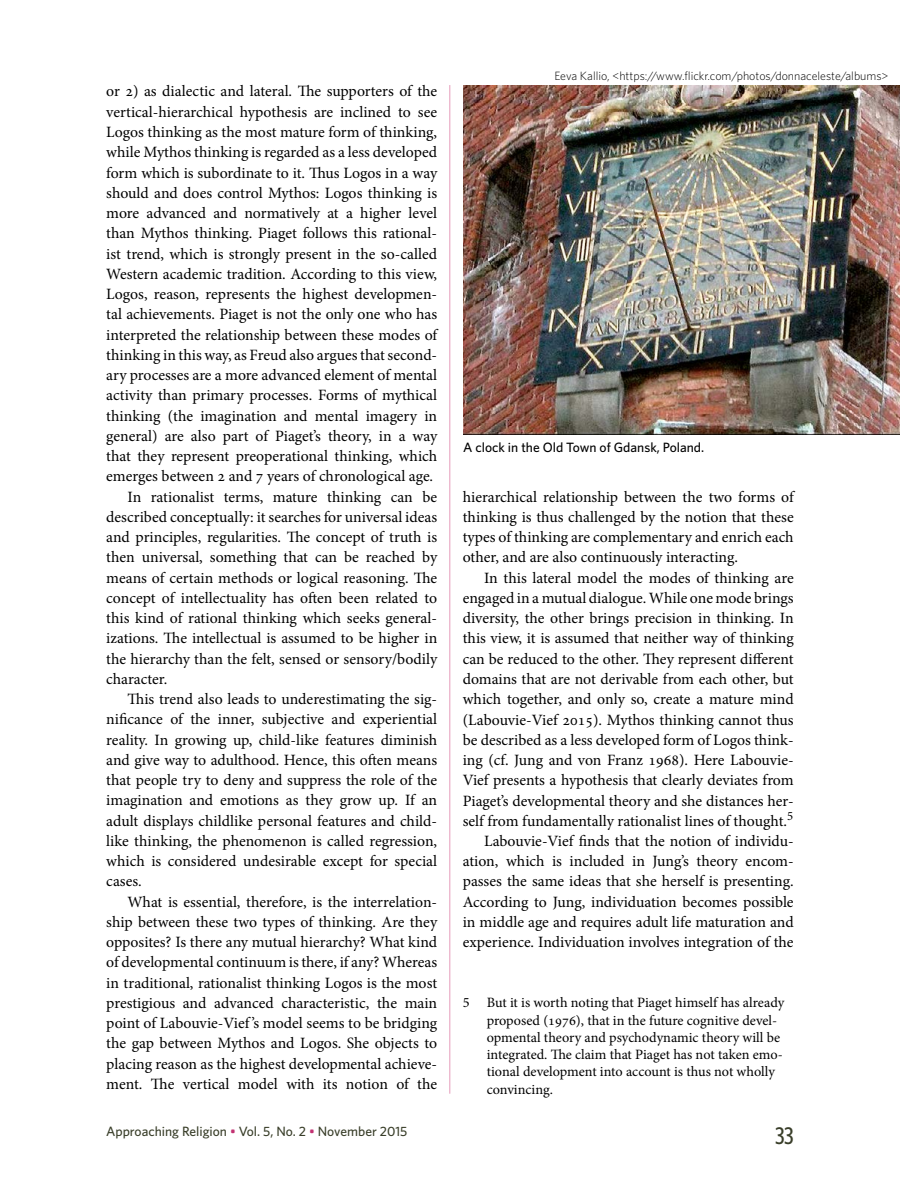
<style>
.page{position:relative;width:900px;height:1200px;background:#fff}
.page>*{position:absolute;margin:0;border:0;box-sizing:border-box;transform-origin:0 0}
.t1{font:500 24px "Whitney Condensed";color:#393e29}
.t2{font:15.75px/20.2px "Minion Pro";color:#000;text-align:justify}
.t3{font:14.25px/17.2px "Minion Pro";letter-spacing:-.005em;color:#000}
.t4{font:500 13.5px "Whitney";color:#393e29}
.t5{font:500 13.5px "Whitney";color:#000}
.t6{font:300 12px "Whitney";color:#000}
.s1{color:#c23272}
</style>
<div class="page">
<hr style="left:450px;top:85px;width:1px;height:1009px;background:#e69cba">
<img style="left:463px;top:85px;width:437px;height:350px">
<p class="t2" style="left:106px;top:81px;width:332px">or 2) as dialectic and lateral. The supporters of the</p>
<p class="t2" style="left:106px;top:102px;width:332px">vertical-hierarchical hypothesis are inclined to see</p>
<p class="t2" style="left:106px;top:122px;width:332px">Logos thinking as the most mature form of thinking,</p>
<p class="t2" style="left:106px;top:142px;width:332px">while Mythos thinking is regarded as a less developed</p>
<p class="t2" style="left:106px;top:162px;width:332px">form which is subordinate to it. Thus Logos in a way</p>
<p class="t2" style="left:106px;top:183px;width:332px">should and does control Mythos: Logos thinking is</p>
<p class="t2" style="left:106px;top:203px;width:332px">more advanced and normatively at a higher level</p>
<p class="t2" style="left:106px;top:223px;width:332px">than Mythos thinking. Piaget follows this rational-</p>
<p class="t2" style="left:106px;top:243px;width:332px">ist trend, which is strongly present in the so-called</p>
<p class="t2" style="left:106px;top:264px;width:332px">Western academic tradition. According to this view,</p>
<p class="t2" style="left:106px;top:284px;width:332px">Logos, reason, represents the highest developmen-</p>
<p class="t2" style="left:106px;top:304px;width:332px">tal achievements. Piaget is not the only one who has</p>
<p class="t2" style="left:106px;top:324px;width:332px">interpreted the relationship between these modes of</p>
<p class="t2" style="left:106px;top:345px;width:332px">thinking in this way, as Freud also argues that second-</p>
<p class="t2" style="left:106px;top:365px;width:332px">ary processes are a more advanced element of mental</p>
<p class="t2" style="left:106px;top:385px;width:332px">activity than primary processes. Forms of mythical</p>
<p class="t2" style="left:106px;top:405px;width:332px">thinking (the imagination and mental imagery in</p>
<p class="t2" style="left:106px;top:426px;width:332px">general) are also part of Piaget’s theory, in a way</p>
<p class="t2" style="left:106px;top:446px;width:332px">that they represent preoperational thinking, which</p>
<p class="t2" style="left:106px;top:466px;width:328px">emerges between 2 and 7 years of chronological age.</p>
<p class="t2" style="left:128px;top:487px;width:311px">In rationalist terms, mature thinking can be</p>
<p class="t2" style="left:106px;top:507px;width:332px">described conceptually: it searches for universal ideas</p>
<p class="t2" style="left:106px;top:527px;width:332px">and principles, regularities. The concept of truth is</p>
<p class="t2" style="left:106px;top:547px;width:332px">then universal, something that can be reached by</p>
<p class="t2" style="left:106px;top:568px;width:332px">means of certain methods or logical reasoning. The</p>
<p class="t2" style="left:106px;top:588px;width:332px">concept of intellectuality has often been related to</p>
<p class="t2" style="left:106px;top:608px;width:331px">this kind of rational thinking which seeks general-</p>
<p class="t2" style="left:106px;top:628px;width:332px">izations. The intellectual is assumed to be higher in</p>
<p class="t2" style="left:106px;top:649px;width:332px">the hierarchy than the felt, sensed or sensory/bodily</p>
<p class="t2" style="left:106px;top:669px;width:63px">character.</p>
<p class="t2" style="left:128px;top:689px;width:311px">This trend also leads to underestimating the sig-</p>
<p class="t2" style="left:106px;top:709px;width:332px">nificance of the inner, subjective and experiential</p>
<p class="t2" style="left:106px;top:730px;width:332px">reality. In growing up, child-like features diminish</p>
<p class="t2" style="left:106px;top:750px;width:332px">and give way to adulthood. Hence, this often means</p>
<p class="t2" style="left:106px;top:770px;width:332px">that people try to deny and suppress the role of the</p>
<p class="t2" style="left:106px;top:790px;width:332px">imagination and emotions as they grow up. If an</p>
<p class="t2" style="left:106px;top:811px;width:332px">adult displays childlike personal features and child-</p>
<p class="t2" style="left:106px;top:831px;width:332px">like thinking, the phenomenon is called regression,</p>
<p class="t2" style="left:106px;top:851px;width:332px">which is considered undesirable except for special</p>
<p class="t2" style="left:106px;top:871px;width:37px">cases.</p>
<p class="t2" style="left:128px;top:892px;width:311px">What is essential, therefore, is the interrelation-</p>
<p class="t2" style="left:106px;top:912px;width:332px">ship between these two types of thinking. Are they</p>
<p class="t2" style="left:106px;top:932px;width:332px">opposites? Is there any mutual hierarchy? What kind</p>
<p class="t2" style="left:106px;top:952px;width:332px">of developmental continuum is there, if any? Whereas</p>
<p class="t2" style="left:106px;top:973px;width:332px">in traditional, rationalist thinking Logos is the most</p>
<p class="t2" style="left:106px;top:993px;width:332px">prestigious and advanced characteristic, the main</p>
<p class="t2" style="left:106px;top:1013px;width:332px">point of Labouvie-Vief ’s model seems to be bridging</p>
<p class="t2" style="left:106px;top:1033px;width:332px">the gap between Mythos and Logos. She objects to</p>
<p class="t2" style="left:106px;top:1054px;width:332px">placing reason as the highest developmental achieve-</p>
<p class="t2" style="left:106px;top:1074px;width:332px">ment. The vertical model with its notion of the</p>
<p class="t4" style="left:106px;top:1123px;width:302px">Approaching Religion <span class="s1">•</span> Vol. 5, No. 2 <span class="s1">•</span> November 2015</p>
<p class="t6" style="left:554px;top:68px;width:336px">Eeva Kallio, &lt;https://www.flickr.com/photos/donnaceleste/albums&gt;</p>
<p class="t5" style="left:463px;top:439px;width:243px">A clock in the Old Town of Gdansk, Poland.</p>
<p class="t2" style="left:463px;top:487px;width:332px">hierarchical relationship between the two forms of thinking is thus challenged by the notion that these types of thinking are complementary and enrich each other, and are also continuously interacting.</p>
<p class="t2" style="left:463px;top:568px;width:332px;text-align:right">In this lateral model the modes of thinking are engaged in a mutual dialogue. While one mode brings diversity, the other brings precision in thinking. In this view, it is assumed that neither way of thinking can be reduced to the other. They represent different domains that are not derivable from each other, but which together, and only so, create a mature mind (Labouvie-Vief 2015). Mythos thinking cannot thus be described as a less developed form of Logos think&shy;ing (cf. Jung and von Franz 1968). Here Labouvie-Vief presents a hypothesis that clearly deviates from Piaget’s developmental theory and she distances her&shy;self from fundamentally rationalist lines of thought.<sup>5<br></sup>Labouvie-Vief finds that the notion of individu&shy;ation, which is included in Jung’s theory encom&shy;passes the same ideas that she herself is presenting.<br>According to Jung, individuation becomes possible in middle age and requires adult life maturation and experience. Individuation involves integration of the</p>
<p class="t3" style="left:487px;top:994px;width:299px;text-indent:-24px">5 But it is worth noting that Piaget himself has already proposed (1976), that in the future cognitive devel&shy;opmental theory and psychodynamic theory will be integrated. The claim that Piaget has not taken emo&shy;tional development into account is thus not wholly convincing.</p>
<h1 class="t1" style="left:775px;top:1121px;width:20px">33</h1>
</div>
